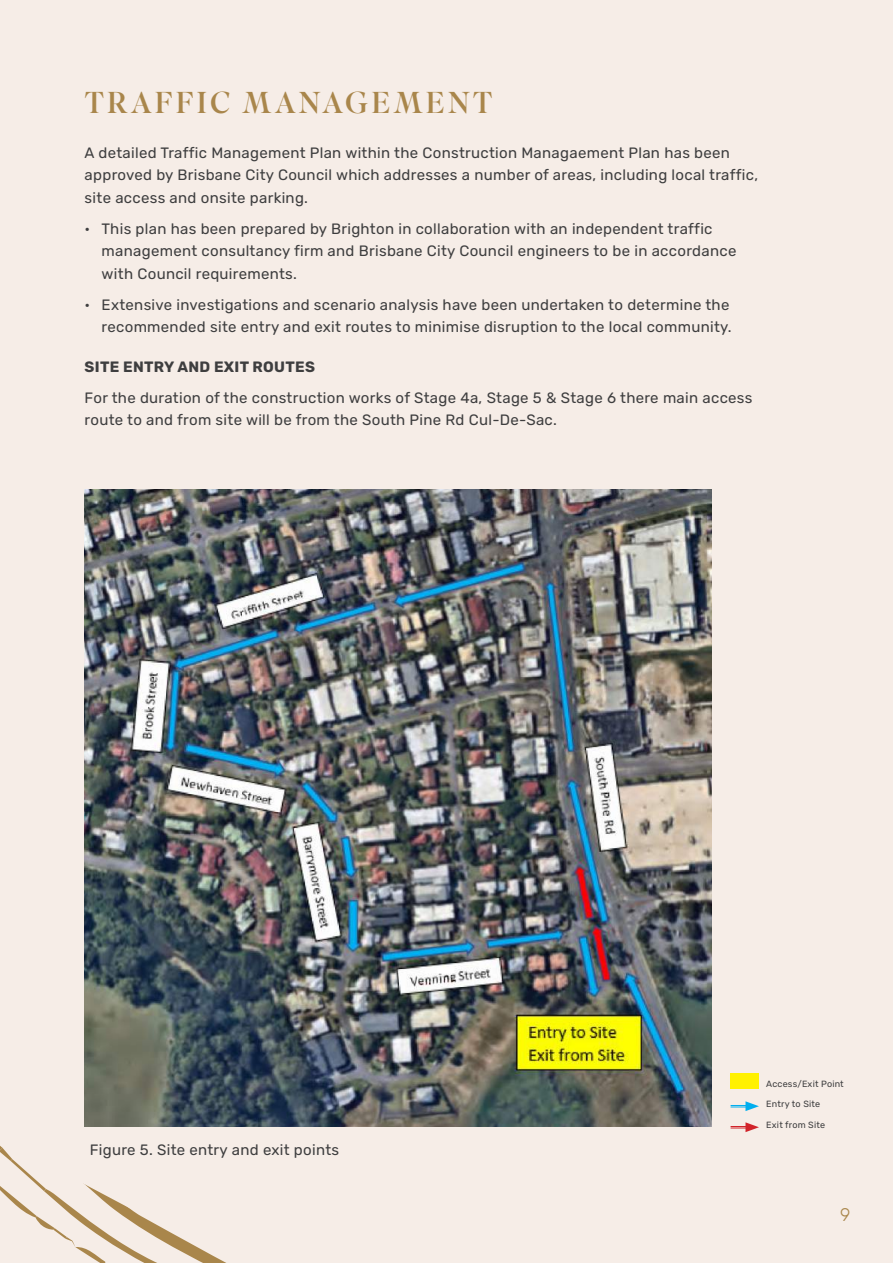
<style>
.page{position:relative;width:893px;height:1263px;background:#f6ede7}
.page>*{position:absolute;margin:0;border:0;box-sizing:border-box;transform-origin:0 0}
.t1{font:30px "Superior Title";letter-spacing:.105em;color:#a9864b}
.t2{font:300 18px "Rubik";color:#a9864b}
.t3{font:15px/22.5px "Rubik";letter-spacing:.02em;color:#3e3e3f}
.t4{font:700 15px "Rubik";letter-spacing:.02em;color:#3e3e3f}
.t5{font:9px "Rubik";letter-spacing:.02em;color:#3e3e3f}
</style>
<div class="page">
<svg style="left:0;top:1146px;width:226px;height:117px"></svg>
<svg style="left:731px;top:1122px;width:28px;height:10px"></svg>
<svg style="left:731px;top:1101px;width:28px;height:10px"></svg>
<div style="left:731px;top:1073px;width:28px;height:15px;background:#fff101"></div>
<img style="left:85px;top:489px;width:626px;height:638px">
<h1 class="t1" style="left:85px;top:85px;width:409px">TRAFFIC MANAGEMENT</h1>
<p class="t3" style="left:85px;top:142px;width:675px">A detailed Traffic Management Plan within the Construction Managaement Plan has been approved by Brisbane City Council which addresses a number of areas, including local traffic, site access and onsite parking.</p>
<p class="t3" style="left:102px;top:218px;width:636px;text-indent:-17px">• This plan has been prepared by Brighton in collaboration with an independent traffic management consultancy firm and Brisbane City Council engineers to be in accordance with Council requirements.</p>
<p class="t3" style="left:85px;top:294px;width:649px;text-align:right">• Extensive investigations and scenario analysis have been undertaken to determine the recommended site entry and exit routes to minimise disruption to the local community.</p>
<p class="t4" style="left:85px;top:358px;width:232px">SITE ENTRY AND EXIT ROUTES</p>
<p class="t3" style="left:85px;top:387px;width:669px">For the duration of the construction works of Stage 4a, Stage 5 &amp; Stage 6 there main access route to and from site will be from the South Pine Rd Cul-De-Sac.</p>
<p class="t3" style="left:90px;top:1139px;width:251px">Figure 5. Site entry and exit points</p>
<p class="t5" style="left:766px;top:1078px;width:79px">Access/Exit Point</p>
<p class="t5" style="left:766px;top:1099px;width:55px">Entry to Site</p>
<p class="t5" style="left:766px;top:1119px;width:60px">Exit from Site</p>
<p class="t2" style="left:840px;top:1204px;width:12px">9</p>
</div>
